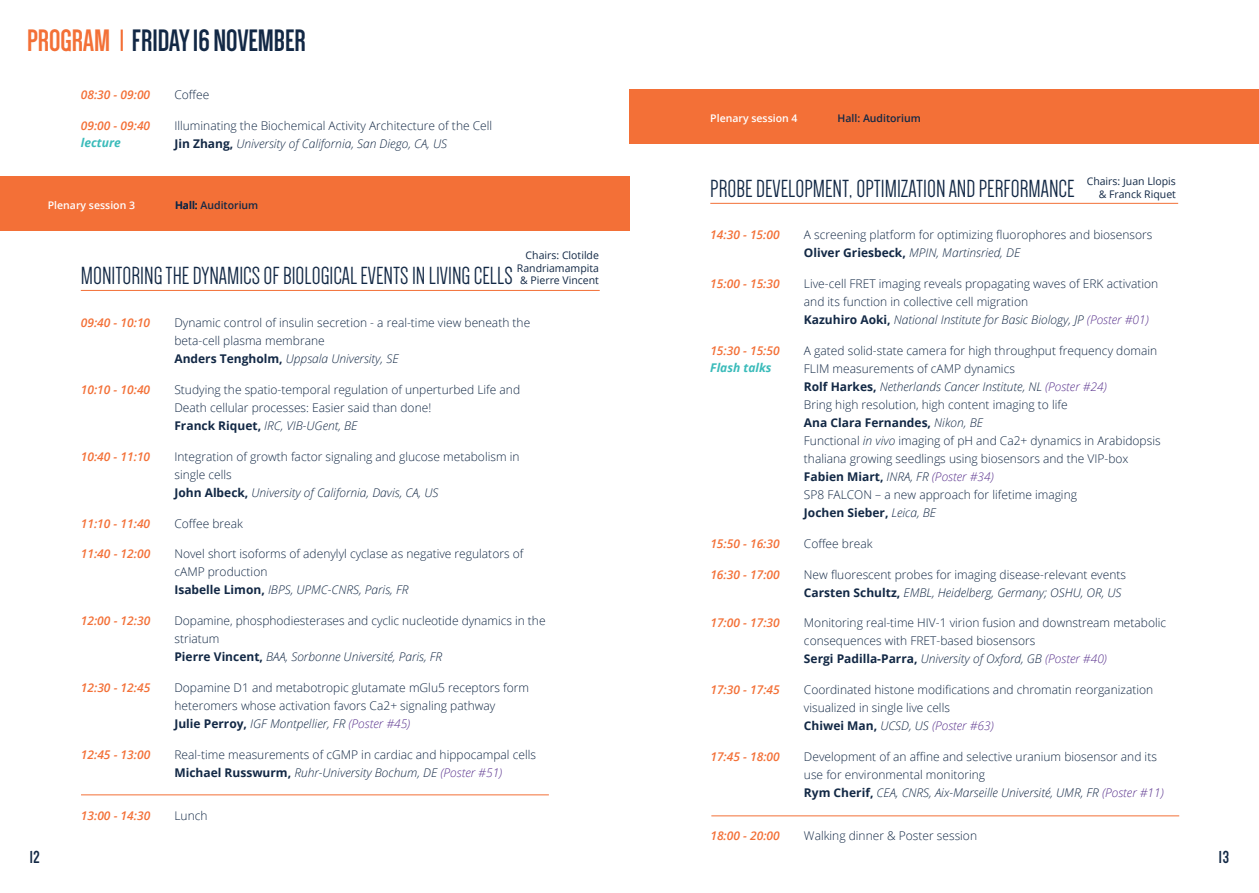
<style>
.page{position:relative;width:1259px;height:893px;background:#fff}
.page>*{position:absolute;margin:0;border:0;box-sizing:border-box;transform-origin:0 0}
.t1{font:700 31.95px "Dense";color:#122845}
.t2{font:25.5px "Dense";color:#122845}
.t3{font:700 18px "Dense";color:#122845}
.t4{font:300 12px/18px "Open Sans";color:#122845}
.t5{font:italic 600 12px "Open Sans";color:#f37037}
.t6{font:italic 300 12px "Open Sans";color:#122845}
.t7{font:italic 700 12px "Open Sans";color:#3abbba}
.t8{font:10.5px/12.6px "Open Sans";color:#122845;text-align:right}
.t9{font:600 10.5px "Open Sans";color:#fff}
.t10{font:600 10.5px "Open Sans";color:#122845}
.s1{color:#f37037}
.s2{font-weight:700;font-style:normal}
.s3{font-weight:700}
.s4{font-style:italic}
.s5{font-style:italic;color:#5a338e}
</style>
<div class="page">
<div style="left:0;top:176px;width:629px;height:55px;background:#f37037"></div>
<hr style="left:121px;top:30px;width:2px;height:21px;background:#f37037">
<hr style="left:81px;top:290px;width:519px;height:1px;background:#f37037">
<div style="left:629px;top:89px;width:630px;height:55px;background:#f37037"></div>
<hr style="left:710px;top:203px;width:468px;height:1px;background:#f37037">
<hr style="left:81px;top:794px;width:468px;height:1px;background:#f37037">
<hr style="left:711px;top:815px;width:468px;height:1px;background:#f37037">
<h1 class="t1" style="left:27px;top:25px;width:280px"><span class="s1">PROGRAM</span> FRIDAY 16 NOVEMBER</h1>
<p class="t5" style="left:81px;top:87px;width:71px">08:30 - 09:00</p>
<p class="t4" style="left:174px;top:86px;width:36px">Coffee</p>
<p class="t5" style="left:81px;top:118px;width:71px">09:00 - 09:40</p>
<p class="t4" style="left:174px;top:117px;width:319px">Illuminating the Biochemical Activity Architecture of the Cell</p>
<p class="t7" style="left:81px;top:134px;width:41px">lecture</p>
<p class="t6" style="left:174px;top:136px;width:274px"><span class="s2">Jin Zhang,</span> University of California, San Diego, CA, US</p>
<p class="t9" style="left:48px;top:198px;width:89px">Plenary session 3</p>
<p class="t10" style="left:175px;top:198px;width:85px">Hall: Auditorium</p>
<p class="t8" style="left:517px;top:249px;width:84px">Chairs: Clotilde<br>Randriamampita &amp; Pierre Vincent</p>
<h2 class="t2" style="left:81px;top:263px;width:433px">MONITORING THE DYNAMICS OF BIOLOGICAL EVENTS IN LIVING CELLS</h2>
<p class="t5" style="left:81px;top:315px;width:71px">09:40 - 10:10</p>
<p class="t4" style="left:174px;top:314px;width:357px">Dynamic control of insulin secretion - a real-time view beneath the beta-cell plasma membrane<br><span class="s3">Anders Tengholm,</span> <span class="s4">Uppsala University, SE</span></p>
<p class="t5" style="left:81px;top:381px;width:71px">10:10 - 10:40</p>
<p class="t4" style="left:174px;top:380px;width:347px">Studying the spatio-temporal regulation of unperturbed Life and<br>Death cellular processes: Easier said than done!<br><span class="s3">Franck Riquet,</span> <span class="s4">IRC, VIB-UGent, BE</span></p>
<p class="t5" style="left:81px;top:448px;width:71px">10:40 - 11:10</p>
<p class="t4" style="left:174px;top:447px;width:347px">Integration of growth factor signaling and glucose metabolism in single cells<br><span class="s3">John Albeck,</span> <span class="s4">University of California, Davis, CA, US</span></p>
<p class="t5" style="left:81px;top:515px;width:71px">11:10 - 11:40</p>
<p class="t4" style="left:174px;top:514px;width:70px">Coffee break</p>
<p class="t5" style="left:81px;top:546px;width:71px">11:40 - 12:00</p>
<p class="t4" style="left:174px;top:545px;width:350px">Novel short isoforms of adenylyl cyclase as negative regulators of cAMP production<br><span class="s3">Isabelle Limon,</span> <span class="s4">IBPS, UPMC-CNRS, Paris, FR</span></p>
<p class="t5" style="left:81px;top:612px;width:71px">12:00 - 12:30</p>
<p class="t4" style="left:174px;top:611px;width:373px">Dopamine, phosphodiesterases and cyclic nucleotide dynamics in the striatum<br><span class="s3">Pierre Vincent,</span> <span class="s4">BAA, Sorbonne Université, Paris, FR</span></p>
<p class="t5" style="left:81px;top:679px;width:71px">12:30 - 12:45</p>
<p class="t4" style="left:174px;top:678px;width:356px">Dopamine D1 and metabotropic glutamate mGlu5 receptors form heteromers whose activation favors Ca2+ signaling pathway<br><span class="s3">Julie Perroy,</span> <span class="s4">IGF Montpellier, FR</span> <span class="s5">(Poster #45)</span></p>
<p class="t5" style="left:81px;top:746px;width:71px">12:45 - 13:00</p>
<p class="t4" style="left:174px;top:745px;width:363px">Real-time measurements of cGMP in cardiac and hippocampal cells<br><span class="s3">Michael Russwurm,</span> <span class="s4">Ruhr-University Bochum, DE</span> <span class="s5">(Poster #51)</span></p>
<p class="t5" style="left:81px;top:807px;width:71px">13:00 - 14:30</p>
<p class="t4" style="left:174px;top:806px;width:35px">Lunch</p>
<p class="t9" style="left:710px;top:111px;width:89px">Plenary session 4</p>
<p class="t10" style="left:837px;top:111px;width:85px">Hall: Auditorium</p>
<h2 class="t2" style="left:710px;top:176px;width:366px">PROBE DEVELOPMENT, OPTIMIZATION AND PERFORMANCE</h2>
<p class="t8" style="left:1086px;top:175px;width:91px">Chairs: Juan Llopis &amp; Franck Riquet</p>
<p class="t5" style="left:710px;top:227px;width:71px">14:30 - 15:00</p>
<p class="t4" style="left:804px;top:226px;width:350px">A screening platform for optimizing fluorophores and biosensors<br><span class="s3">Oliver Griesbeck,</span> <span class="s4">MPIN, Martinsried, DE</span></p>
<p class="t5" style="left:710px;top:276px;width:71px">15:00 - 15:30</p>
<p class="t4" style="left:804px;top:275px;width:356px">Live-cell FRET imaging reveals propagating waves of ERK activation and its function in collective cell migration<br><span class="s3">Kazuhiro Aoki,</span> <span class="s4">National Institute for Basic Biology, JP</span> <span class="s5">(Poster #01)</span></p>
<p class="t5" style="left:710px;top:342px;width:71px">15:30 - 15:50</p>
<p class="t4" style="left:804px;top:341px;width:358px">A gated solid-state camera for high throughput frequency domain FLIM measurements of cAMP dynamics<br><span class="s3">Rolf Harkes,</span> <span class="s4">Netherlands Cancer Institute, NL</span> <span class="s5">(Poster #24)<br></span>Bring high resolution, high content imaging to life<br><span class="s3">Ana Clara Fernandes,</span> <span class="s4">Nikon, BE<br></span>Functional <span class="s4">in vivo</span> imaging of pH and Ca2+ dynamics in Arabidopsis thaliana growing seedlings using biosensors and the VIP-box <span class="s3">Fabien Miart,</span> <span class="s4">INRA, FR</span> <span class="s5">(Poster #34)<br></span>SP8 FALCON – a new approach for lifetime imaging<br><span class="s3">Jochen Sieber,</span> <span class="s4">Leica, BE</span></p>
<p class="t5" style="left:710px;top:535px;width:71px">15:50 - 16:30</p>
<p class="t4" style="left:804px;top:534px;width:70px">Coffee break</p>
<p class="t5" style="left:710px;top:566px;width:71px">16:30 - 17:00</p>
<p class="t4" style="left:804px;top:565px;width:324px">New fluorescent probes for imaging disease-relevant events<br><span class="s3">Carsten Schultz,</span> <span class="s4">EMBL, Heidelberg, Germany; OSHU, OR, US</span></p>
<p class="t5" style="left:710px;top:615px;width:71px">17:00 - 17:30</p>
<p class="t4" style="left:804px;top:614px;width:364px">Monitoring real-time HIV-1 virion fusion and downstream metabolic consequences with FRET-based biosensors<br><span class="s3">Sergi Padilla-Parra,</span> <span class="s4">University of Oxford, GB</span> <span class="s5">(Poster #40)</span></p>
<p class="t5" style="left:710px;top:681px;width:71px">17:30 - 17:45</p>
<p class="t4" style="left:804px;top:680px;width:351px">Coordinated histone modifications and chromatin reorganization visualized in single live cells<br><span class="s3">Chiwei Man,</span> <span class="s4">UCSD, US</span> <span class="s5">(Poster #63)</span></p>
<p class="t5" style="left:710px;top:748px;width:71px">17:45 - 18:00</p>
<p class="t4" style="left:804px;top:747px;width:361px">Development of an affine and selective uranium biosensor and its use for environmental monitoring<br><span class="s3">Rym Cherif,</span> <span class="s4">CEA, CNRS, Aix-Marseille Université, UMR, FR</span> <span class="s5">(Poster #11)</span></p>
<p class="t5" style="left:710px;top:828px;width:71px">18:00 - 20:00</p>
<p class="t4" style="left:804px;top:827px;width:175px">Walking dinner &amp; Poster session</p>
<p class="t7" style="left:710px;top:359px;width:63px">Flash talks</p>
<h3 class="t3" style="left:30px;top:848px;width:11px">12</h3>
<h3 class="t3" style="left:1219px;top:848px;width:12px">13</h3>
</div>
